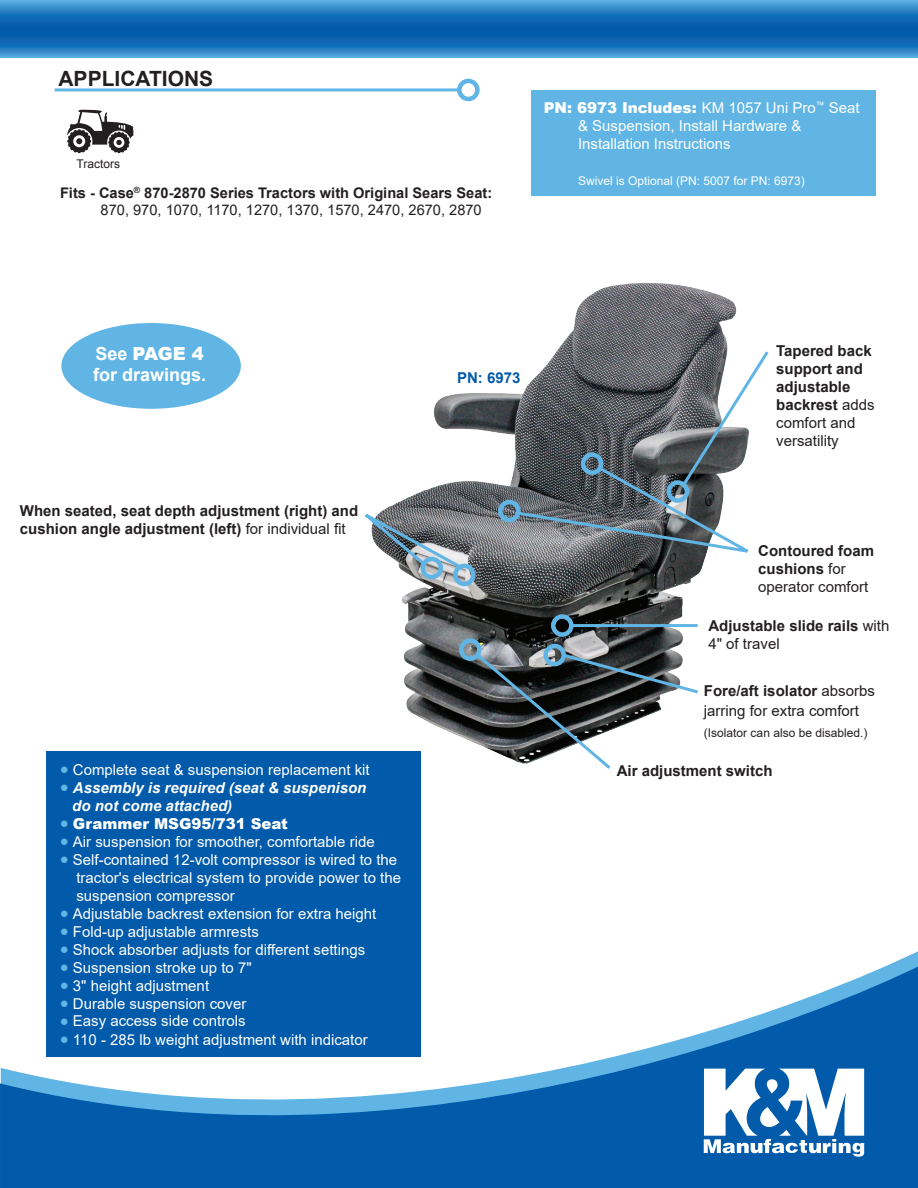
<style>
.page{position:relative;width:918px;height:1188px;background:#fff}
.page>*{position:absolute;margin:0;border:0;box-sizing:border-box;transform-origin:0 0}
.t1{font:700 21px "Arial";color:#231f20}
.t2{font:700 18px/21.6px "Arial";color:#fff}
.t3{font:15px "Arial";color:#fff}
.t4{font:700 15px/18px "Arial";color:#231f20}
.t5{font:900 15px "Arial";color:#fff}
.t6{font:italic 700 15px "Arial";color:#fff}
.t7{font:15px/19.8px "Arial";color:#231f20}
.t8{font:700 15px "Arial";color:#015aaa}
.t9{font:700 14.7px "Arial";color:#231f20}
.t10{font:14.7px "Arial";color:#231f20}
.t11{font:12px "Arial";color:#231f20}
.t12{font:12px "Arial";color:#fff}
.s1{font-weight:400}
.s2{font-weight:900}
.s3{color:#60b5e5}
.s4{font-weight:400;font-style:normal;color:#60b5e5}
.s5{font-weight:400;color:#60b5e5}
.s6{font-weight:700}
</style>
<div class="page">
<div style="left:531px;top:91px;width:344px;height:105px;background:#60b5e5"></div>
<svg style="left:0;top:0;width:918px;height:57px;background:#1e76bc"></svg>
<hr style="left:55px;top:88px;width:404px;height:3px;background:#60b5e5">
<div style="left:457px;top:79px;width:23px;height:22px;border:4px solid #60b5e5;border-radius:50%"></div>
<svg style="left:67px;top:110px;width:67px;height:43px"></svg>
<svg style="left:0;top:966px;width:918px;height:222px;fill:#015aaa"></svg>
<svg style="left:704px;top:1069px;width:160px;height:88px"></svg>
<div style="left:46px;top:752px;width:375px;height:305px;background:#015aaa"></div>
<img style="left:365px;top:283px;width:372px;height:469px">
<hr style="left:572px;top:624px;width:126px;height:3px;background:#60b5e5">
<div style="left:459px;top:638px;width:23px;height:23px;border:4px solid #60b5e5;border-radius:50%"></div>
<div style="left:498px;top:500px;width:23px;height:22px;border:4px solid #60b5e5;border-radius:50%"></div>
<div style="left:421px;top:557px;width:22px;height:22px;border:4px solid #60b5e5;border-radius:50%"></div>
<div style="left:453px;top:564px;width:23px;height:22px;border:4px solid #60b5e5;border-radius:50%"></div>
<div style="left:551px;top:614px;width:23px;height:23px;border:4px solid #60b5e5;border-radius:50%"></div>
<div style="left:543px;top:644px;width:23px;height:22px;border:4px solid #60b5e5;border-radius:50%"></div>
<svg style="left:516px;top:348px;width:253px;height:209px"></svg>
<svg style="left:473px;top:651px;width:228px;height:118px"></svg>
<svg style="left:365px;top:498px;width:100px;height:74px"></svg>
<div style="left:61px;top:323px;width:180px;height:86px;background:#60b5e5;border-radius:50%"></div>
<p class="t1" style="left:58px;top:63px;width:156px">APPLICATIONS</p>
<p class="t11" style="left:77px;top:156px;width:45px">Tractors</p>
<p class="t9" style="left:60px;top:182px;width:434px">Fits - Case<sup>®</sup> 870-2870 Series Tractors with Original Sears Seat:</p>
<p class="t10" style="left:101px;top:200px;width:383px">870, 970, 1070, 1170, 1270, 1370, 1570, 2470, 2670, 2870</p>
<p class="t5" style="left:544px;top:97px;width:317px">PN: 6973 Includes: <span class="s1">KM 1057 Uni Pro</span><sup>™</sup> <span class="s1">Seat</span></p>
<p class="t3" style="left:578px;top:115px;width:225px">&amp; Suspension, Install Hardware &amp;</p>
<p class="t3" style="left:578px;top:133px;width:154px">Installation Instructions</p>
<p class="t12" style="left:578px;top:172px;width:228px">Swivel is Optional (PN: 5007 for PN: 6973)</p>
<p class="t2" style="left:93px;top:343px;width:115px">See <span class="s2">PAGE 4 </span>for drawings.</p>
<p class="t4" style="left:20px;top:502px;width:340px">When seated, seat depth adjustment (right) and cushion angle adjustment (left) <span class="s1">for individual fit</span></p>
<p class="t8" style="left:457px;top:367px;width:65px">PN: 6973</p>
<p class="t3" style="left:60px;top:759px;width:312px"><span class="s3">●</span> Complete seat &amp; suspension replacement kit</p>
<p class="t6" style="left:60px;top:778px;width:308px"><span class="s4">●</span> Assembly is required (seat &amp; suspenison</p>
<p class="t6" style="left:72px;top:796px;width:162px">do not come attached)</p>
<p class="t5" style="left:60px;top:813px;width:230px"><span class="s5">●</span> Grammer MSG95/731 Seat</p>
<p class="t3" style="left:60px;top:831px;width:317px"><span class="s3">●</span> Air suspension for smoother, comfortable ride</p>
<p class="t3" style="left:60px;top:849px;width:339px"><span class="s3">●</span> Self-contained 12-volt compressor is wired to the</p>
<p class="t3" style="left:76px;top:867px;width:326px">tractor's electrical system to provide power to the</p>
<p class="t3" style="left:76px;top:885px;width:160px">suspension compressor</p>
<p class="t3" style="left:60px;top:903px;width:318px"><span class="s3">●</span> Adjustable backrest extension for extra height</p>
<p class="t3" style="left:60px;top:921px;width:201px"><span class="s3">●</span> Fold-up adjustable armrests</p>
<p class="t3" style="left:60px;top:939px;width:307px"><span class="s3">●</span> Shock absorber adjusts for different settings</p>
<p class="t3" style="left:60px;top:957px;width:193px"><span class="s3">●</span> Suspension stroke up to 7"</p>
<p class="t3" style="left:60px;top:975px;width:151px"><span class="s3">●</span> 3" height adjustment</p>
<p class="t3" style="left:60px;top:993px;width:188px"><span class="s3">●</span> Durable suspension cover</p>
<p class="t3" style="left:60px;top:1011px;width:187px"><span class="s3">●</span> Easy access side controls</p>
<p class="t3" style="left:60px;top:1029px;width:310px"><span class="s3">●</span> 110 - 285 lb weight adjustment with indicator</p>
<p class="t4" style="left:776px;top:342px;width:100px">Tapered back support and adjustable backrest <span class="s1">adds comfort and versatility</span></p>
<p class="t4" style="left:758px;top:542px;width:117px">Contoured foam cushions <span class="s1">for operator comfort</span></p>
<p class="t4" style="left:708px;top:617px;width:182px">Adjustable slide rails <span class="s1">with<br>4" of travel</span></p>
<p class="t7" style="left:704px;top:681px;width:172px"><span class="s6">Fore/aft isolator</span> absorbs jarring for extra comfort</p>
<p class="t11" style="left:704px;top:725px;width:165px">(Isolator can also be disabled.)</p>
<p class="t4" style="left:617px;top:762px;width:157px">Air adjustment switch</p>
</div>
